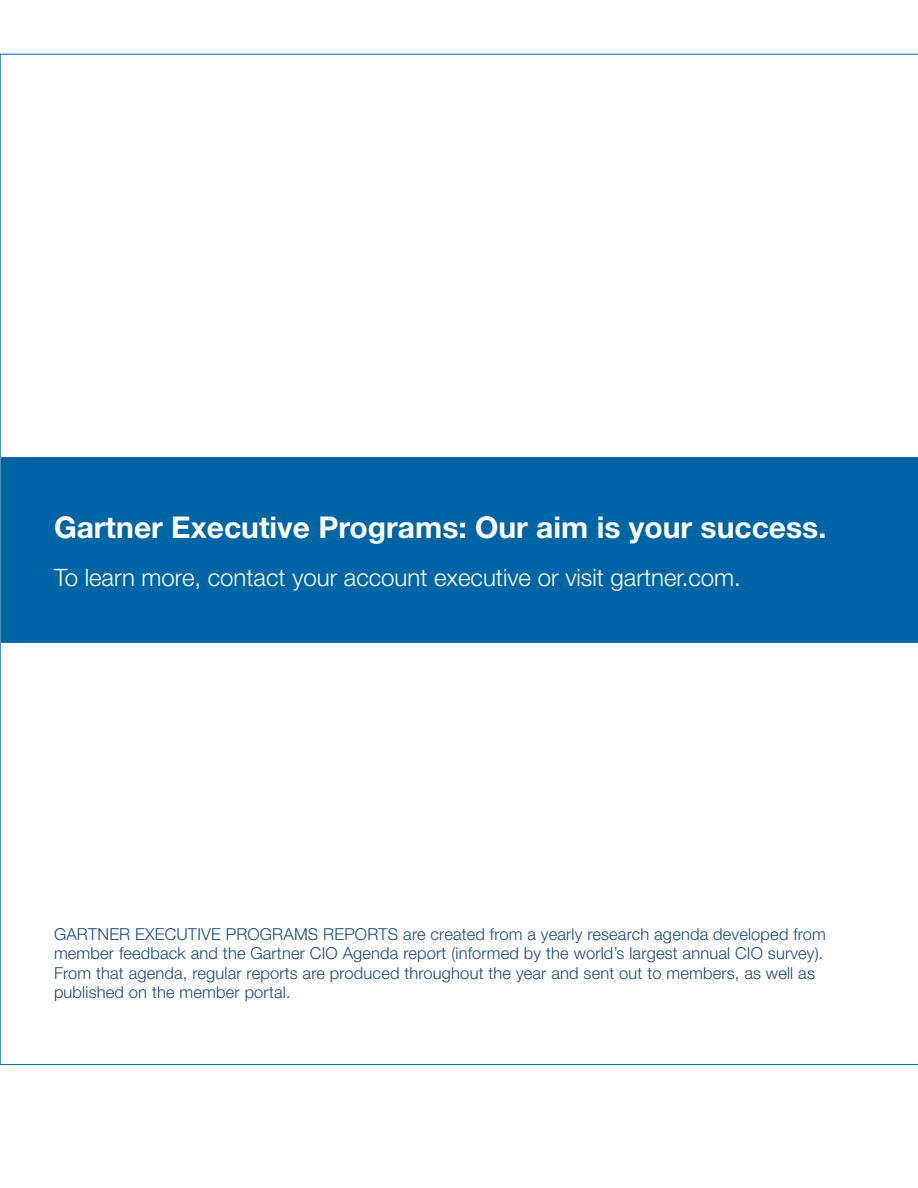
<style>
.page{position:relative;width:918px;height:1188px;background:#fff}
.page>*{position:absolute;margin:0;border:0;box-sizing:border-box;transform-origin:0 0}
.t1{font:700 30px "Helvetica Neue LT";color:#fff}
.t2{font:300 24px "Helvetica Neue LT";color:#fff}
.t3{font:300 16.5px/19.5px "Helvetica Neue LT";letter-spacing:.01em;color:#174a7c}
.s1{font-size:28.5px}
</style>
<div class="page">
<div style="left:1px;top:457px;width:917px;height:186px;background:#0065a4"></div>
<p class="t1" style="left:54px;top:509px;width:774px">Gartner Executive Programs: Our aim is your success<span class="s1">.</span></p>
<p class="t2" style="left:54px;top:562px;width:688px">To learn more, contact your account executive or visit gartner.com.</p>
<p class="t3" style="left:54px;top:924px;width:774px">GARTNER EXECUTIVE PROGRAMS REPORTS are created from a yearly research agenda developed from member feedback and the Gartner CIO Agenda report (informed by the world’s largest annual CIO survey).<br>From that agenda, regular reports are produced throughout the year and sent out to members, as well as published on the member portal.</p>
</div>
